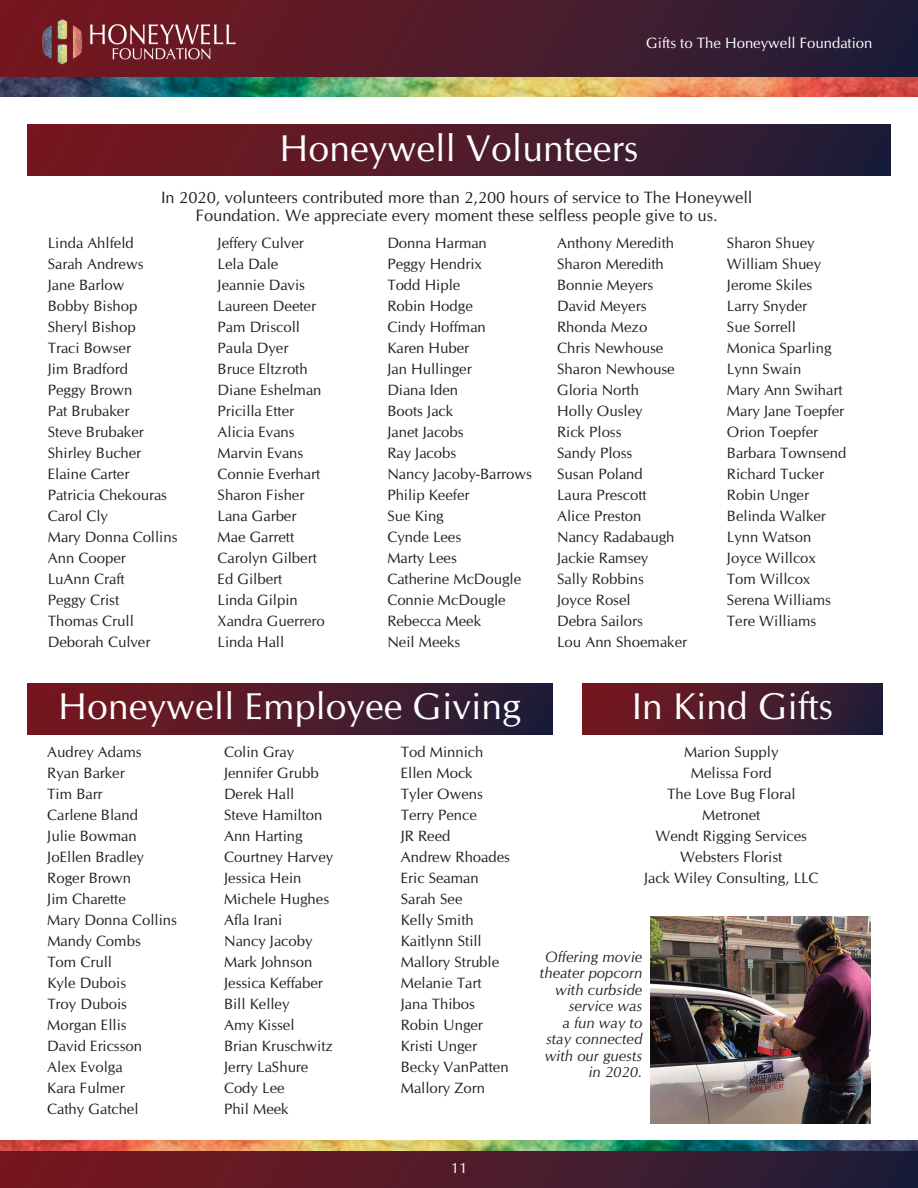
<style>
.page{position:relative;width:918px;height:1188px;background:#fff}
.page>*{position:absolute;margin:0;border:0;box-sizing:border-box;transform-origin:0 0}
.t1{font:37.5px "CG Omega";color:#fff}
.t2{font:16.5px/18px "CG Omega";color:#231f20;text-align:center}
.t3{font:15px/21px "CG Omega";color:#231f20}
.t4{font:italic 15px/16.5px "CG Omega";color:#231f20;text-align:right}
.t5{font:15px "CG Omega";color:#fff}
</style>
<div class="page">
<div style="left:0;top:0;width:918px;height:80px;background:linear-gradient(to right,#7c171c,#201e38)"></div>
<img style="left:40px;top:19px;width:200px;height:47px">
<div style="left:27px;top:124px;width:864px;height:51px;background:linear-gradient(to right,#7c171c,#201e38)"></div>
<img style="left:0;top:78px;width:918px;height:18px">
<img style="left:0;top:1140px;width:918px;height:12px">
<div style="left:0;top:1152px;width:918px;height:36px;background:linear-gradient(to right,#7d171c,#1f1e38)"></div>
<div style="left:27px;top:683px;width:525px;height:51px;background:linear-gradient(to right,#7b171c,#211e38)"></div>
<div style="left:582px;top:683px;width:301px;height:51px;background:linear-gradient(to right,#7a171d,#231e37)"></div>
<img style="left:651px;top:917px;width:220px;height:207px">
<p class="t5" style="left:646px;top:34px;width:228px">Gifts to The Honeywell Foundation</p>
<h1 class="t1" style="left:280px;top:126px;width:360px">Honeywell Volunteers</h1>
<p class="t2" style="left:161px;top:189px;width:593px">In 2020, volunteers contributed more than 2,200 hours of service to The Honeywell<br>Foundation. We appreciate every moment these selfless people give to us.</p>
<p class="t3" style="left:48px;top:232px;width:131px">Linda Ahlfeld<br>Sarah Andrews<br>Jane Barlow<br>Bobby Bishop<br>Sheryl Bishop<br>Traci Bowser<br>Jim Bradford<br>Peggy Brown<br>Pat Brubaker<br>Steve Brubaker<br>Shirley Bucher<br>Elaine Carter<br>Patricia Chekouras<br>Carol Cly<br>Mary Donna Collins<br>Ann Cooper<br>LuAnn Craft<br>Peggy Crist<br>Thomas Crull<br>Deborah Culver</p>
<p class="t3" style="left:218px;top:232px;width:109px">Jeffery Culver<br>Lela Dale<br>Jeannie Davis<br>Laureen Deeter<br>Pam Driscoll<br>Paula Dyer<br>Bruce Eltzroth<br>Diane Eshelman<br>Pricilla Etter<br>Alicia Evans<br>Marvin Evans<br>Connie Everhart<br>Sharon Fisher<br>Lana Garber<br>Mae Garrett<br>Carolyn Gilbert<br>Ed Gilbert<br>Linda Gilpin<br>Xandra Guerrero<br>Linda Hall</p>
<p class="t3" style="left:387px;top:232px;width:146px">Donna Harman<br>Peggy Hendrix<br>Todd Hiple<br>Robin Hodge<br>Cindy Hoffman<br>Karen Huber<br>Jan Hullinger<br>Diana Iden<br>Boots Jack<br>Janet Jacobs<br>Ray Jacobs<br>Nancy Jacoby-Barrows<br>Philip Keefer<br>Sue King<br>Cynde Lees<br>Marty Lees<br>Catherine McDougle<br>Connie McDougle<br>Rebecca Meek<br>Neil Meeks</p>
<p class="t3" style="left:557px;top:232px;width:132px">Anthony Meredith<br>Sharon Meredith<br>Bonnie Meyers<br>David Meyers<br>Rhonda Mezo<br>Chris Newhouse<br>Sharon Newhouse<br>Gloria North<br>Holly Ousley<br>Rick Ploss<br>Sandy Ploss<br>Susan Poland<br>Laura Prescott<br>Alice Preston<br>Nancy Radabaugh<br>Jackie Ramsey<br>Sally Robbins<br>Joyce Rosel<br>Debra Sailors<br>Lou Ann Shoemaker</p>
<p class="t3" style="left:727px;top:232px;width:121px">Sharon Shuey<br>William Shuey<br>Jerome Skiles<br>Larry Snyder<br>Sue Sorrell<br>Monica Sparling<br>Lynn Swain<br>Mary Ann Swihart<br>Mary Jane Toepfer<br>Orion Toepfer<br>Barbara Townsend<br>Richard Tucker<br>Robin Unger<br>Belinda Walker<br>Lynn Watson<br>Joyce Willcox<br>Tom Willcox<br>Serena Williams<br>Tere Williams</p>
<h1 class="t1" style="left:632px;top:685px;width:203px">In Kind Gifts</h1>
<h1 class="t1" style="left:58px;top:685px;width:464px">Honeywell Employee Giving</h1>
<p class="t3" style="left:47px;top:741px;width:131px">Audrey Adams<br>Ryan Barker<br>Tim Barr<br>Carlene Bland<br>Julie Bowman<br>JoEllen Bradley<br>Roger Brown<br>Jim Charette<br>Mary Donna Collins<br>Mandy Combs<br>Tom Crull<br>Kyle Dubois<br>Troy Dubois<br>Morgan Ellis<br>David Ericsson<br>Alex Evolga<br>Kara Fulmer<br>Cathy Gatchel</p>
<p class="t3" style="left:224px;top:741px;width:111px">Colin Gray<br>Jennifer Grubb<br>Derek Hall<br>Steve Hamilton<br>Ann Harting<br>Courtney Harvey<br>Jessica Hein<br>Michele Hughes<br>Afla Irani<br>Nancy Jacoby<br>Mark Johnson<br>Jessica Keffaber<br>Bill Kelley<br>Amy Kissel<br>Brian Kruschwitz<br>Jerry LaShure<br>Cody Lee<br>Phil Meek</p>
<p class="t3" style="left:401px;top:741px;width:111px">Tod Minnich<br>Ellen Mock<br>Tyler Owens<br>Terry Pence<br>JR Reed<br>Andrew Rhoades<br>Eric Seaman<br>Sarah See<br>Kelly Smith<br>Kaitlynn Still<br>Mallory Struble<br>Melanie Tart<br>Jana Thibos<br>Robin Unger<br>Kristi Unger<br>Becky VanPatten<br>Mallory Zorn</p>
<p class="t3" style="left:644px;top:741px;width:176px;text-align:center">Marion Supply<br>Melissa Ford<br>The Love Bug Floral<br>Metronet<br>Wendt Rigging Services<br>Websters Florist<br>Jack Wiley Consulting, LLC</p>
<p class="t4" style="left:540px;top:949px;width:104px">Offering movie theater popcorn with curbside service was<br>a fun way to stay connected with our guests in 2020.</p>
<p class="t5" style="left:451px;top:1159px;width:18px">11</p>
</div>
